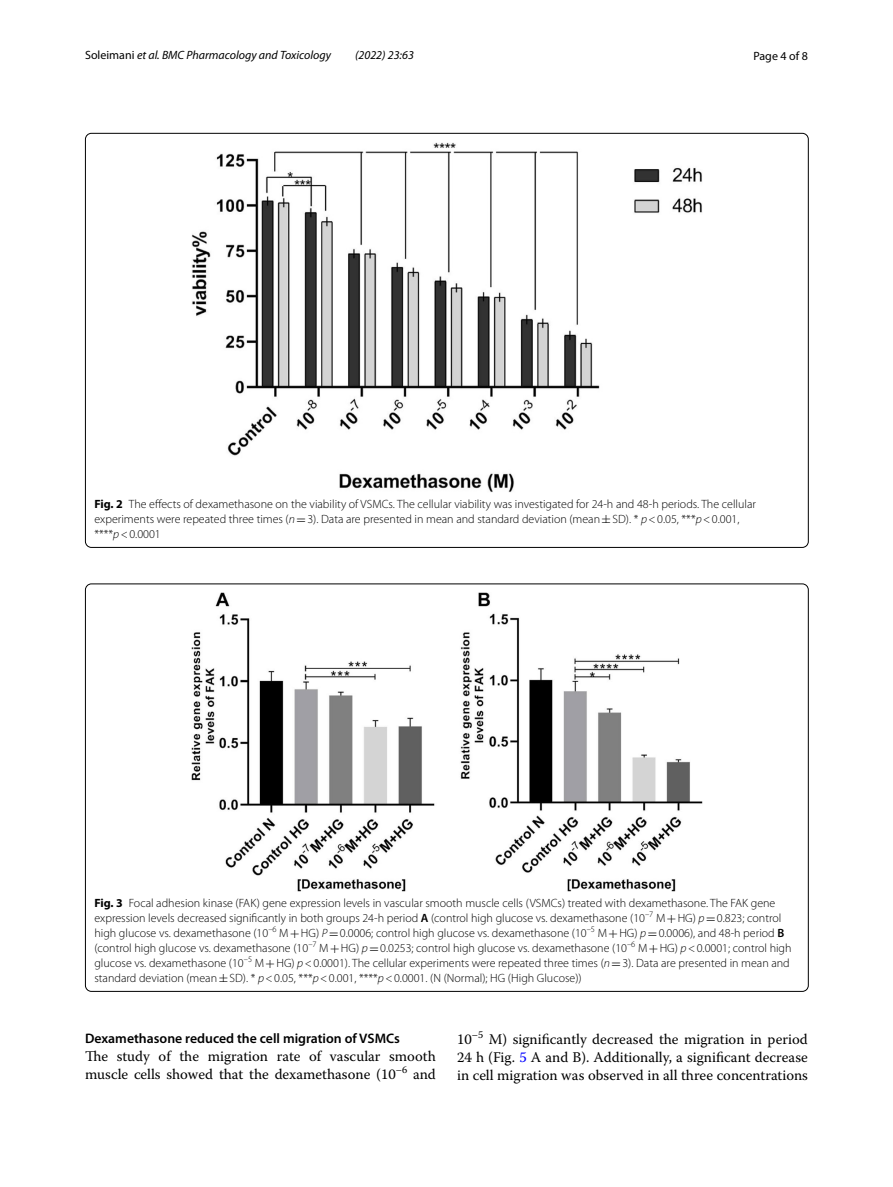
<style>
.page{position:relative;width:893px;height:1187px;background:#fff}
.page>*{position:absolute;margin:0;border:0;box-sizing:border-box;transform-origin:0 0}
.t1{font:14.7px/18px "Warnock Pro";color:#000}
.t2{font:600 13.8px "Myriad Pro";color:#000}
.t3{font:300 12px/15px "Myriad Pro";color:#000}
.t4{font:italic 12px "Myriad Pro";color:#000}
.t5{font:12px "Myriad Pro";color:#000}
.s1{font-style:normal}
.s2{font-weight:700}
.s3{font-style:italic}
.s4{font-family:"MTSY";font-weight:400}
.s5{font-weight:600}
.s6{color:#00f}
</style>
<div class="page">
<img style="left:192px;top:142px;width:510px;height:350px">
<img style="left:192px;top:593px;width:510px;height:298px">
<p class="t4" style="left:85px;top:48px;width:248px"><span class="s1">Soleimani</span> et al. BMC Pharmacology and Toxicology</p>
<p class="t4" style="left:355px;top:48px;width:60px">(2022) 23:63</p>
<p class="t5" style="left:753px;top:48px;width:56px">Page 4 of 8</p>
<p class="t3" style="left:94px;top:496px;width:663px"><span class="s2">Fig. 2</span> The effects of dexamethasone on the viability of VSMCs. The cellular viability was investigated for 24-h and 48-h periods. The cellular experiments were repeated three times (<span class="s3">n</span><span class="s4">=</span>3). Data are presented in mean and standard deviation (mean<span class="s4">±</span>SD). * <span class="s3">p</span>&lt;0.05, ***<span class="s3">p</span>&lt;0.001, ****<span class="s3">p</span>&lt;0.0001</p>
<p class="t3" style="left:94px;top:895px;width:699px"><span class="s2">Fig. 3</span> Focal adhesion kinase (FAK) gene expression levels in vascular smooth muscle cells (VSMCs) treated with dexamethasone. The FAK gene expression levels decreased significantly in both groups 24-h period <span class="s5">A</span> (control high glucose vs. dexamethasone (10<sup>–7</sup> M<span class="s4">+</span>HG) <span class="s3">p</span><span class="s4">=</span>0.823; control high glucose vs. dexamethasone (10<sup>–6</sup> M<span class="s4">+</span>HG) <span class="s3">P</span><span class="s4">=</span>0.0006; control high glucose vs. dexamethasone (10<sup>–5</sup> M<span class="s4">+</span>HG) <span class="s3">p</span><span class="s4">=</span>0.0006), and 48-h period <span class="s5">B </span>(control high glucose vs. dexamethasone (10<sup>–7</sup> M<span class="s4">+</span>HG) <span class="s3">p</span><span class="s4">=</span>0.0253; control high glucose vs. dexamethasone (10<sup>–6</sup> M<span class="s4">+</span>HG) <span class="s3">p</span>&lt;0.0001; control high glucose vs. dexamethasone (10<sup>–5</sup> M<span class="s4">+</span>HG) <span class="s3">p</span>&lt;0.0001). The cellular experiments were repeated three times (<span class="s3">n</span><span class="s4">=</span>3). Data are presented in mean and standard deviation (mean<span class="s4">±</span>SD). * <span class="s3">p</span>&lt;0.05, ***<span class="s3">p</span>&lt;0.001, ****<span class="s3">p</span>&lt;0.0001. (N (Normal); HG (High Glucose))</p>
<p class="t2" style="left:85px;top:1029px;width:316px">Dexamethasone reduced the cell migration of VSMCs</p>
<p class="t1" style="left:85px;top:1047px;width:352px">The study of the migration rate of vascular smooth muscle cells showed that the dexamethasone (10<sup>–6</sup> and</p>
<p class="t1" style="left:457px;top:1029px;width:352px;text-align:justify">10<sup>–5</sup> M) significantly decreased the migration in period 24 h (Fig. <span class="s6">5</span> A and B). Additionally, a significant decrease in cell migration was observed in all three concentrations</p>
</div>
